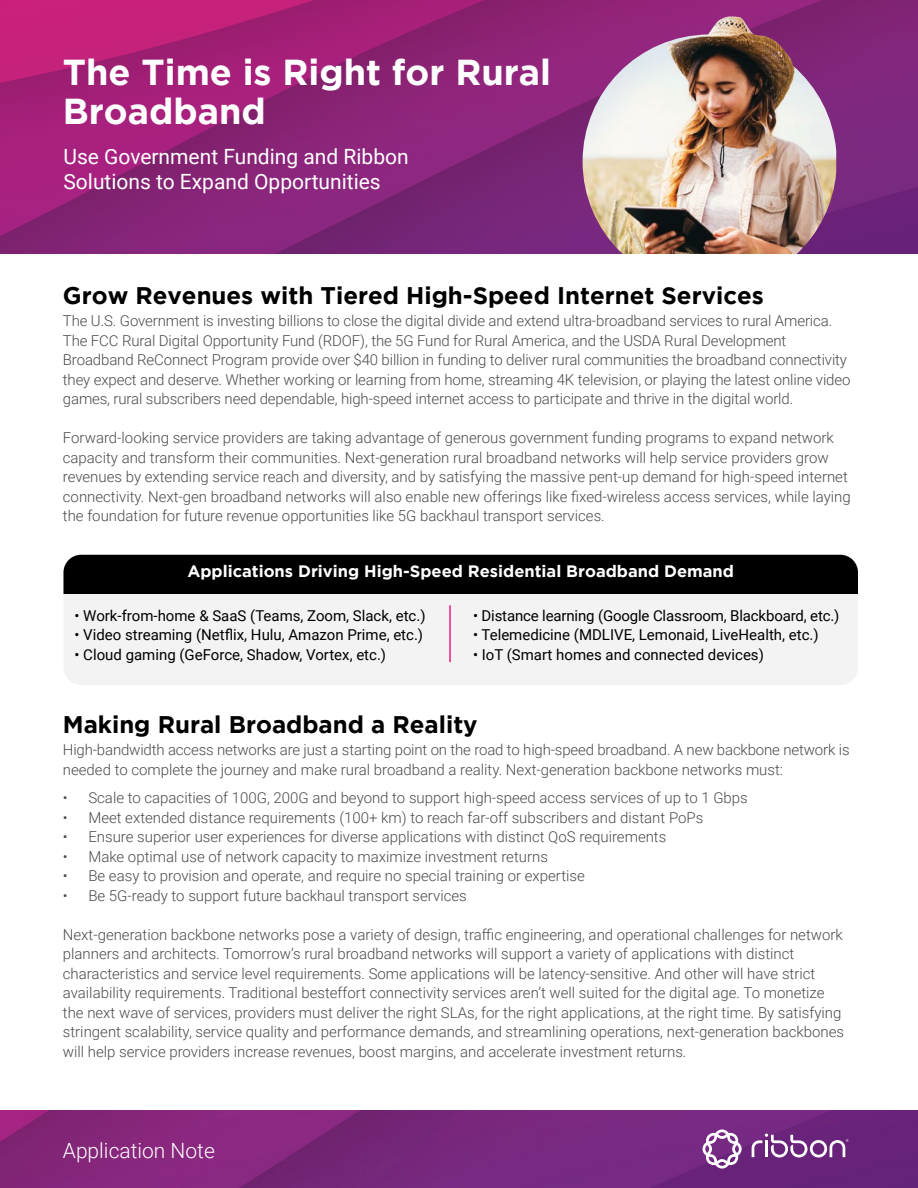
<style>
.page{position:relative;width:918px;height:1188px;background:#fff}
.page>*{position:absolute;margin:0;border:0;box-sizing:border-box;transform-origin:0 0}
.t1{font:700 36px/39px "Gotham";color:#fff}
.t2{font:700 24px "Gotham";color:#000}
.t3{font:21px/25.2px "Roboto";color:#fff}
.t4{font:300 21px "Roboto";color:#fff}
.t5{font:700 16.5px "Gotham";color:#fff}
.t6{font:300 15px/19.5px "Roboto";color:#4a4a4d}
.t7{font:15px "Roboto";color:#000}
</style>
<div class="page">
<svg style="left:0;top:0;width:918px;height:254px;background:#902378"></svg>
<div style="left:63px;top:554px;width:795px;height:131px;background:#f3f3f4;border-radius:18px"></div>
<img style="left:0;top:1110px;width:918px;height:78px">
<svg style="left:703px;top:1129px;width:39px;height:40px"></svg>
<svg style="left:752px;top:1134px;width:97px;height:24px"></svg>
<img style="left:583px;top:16px;width:253px;height:238px">
<hr style="left:449px;top:605px;width:2px;height:57px;background:#ed1e7f">
<div style="left:63px;top:555px;width:795px;height:39px;background:#000"></div>
<h1 class="t1" style="left:63px;top:52px;width:490px">The Time is Right for Rural<br>Broadband</h1>
<h3 class="t3" style="left:63px;top:143px;width:347px">Use Government Funding and Ribbon<br>Solutions to Expand Opportunities</h3>
<h2 class="t2" style="left:63px;top:281px;width:702px">Grow Revenues with Tiered High-Speed Internet Services</h2>
<p class="t6" style="left:63px;top:310px;width:789px">The U.S. Government is investing billions to close the digital divide and extend ultra-broadband services to rural America.<br>The FCC Rural Digital Opportunity Fund (RDOF), the 5G Fund for Rural America, and the USDA Rural Development Broadband ReConnect Program provide over $40 billion in funding to deliver rural communities the broadband connectivity they expect and deserve. Whether working or learning from home, streaming 4K television, or playing the latest online video games, rural subscribers need dependable, high-speed internet access to participate and thrive in the digital world.</p>
<p class="t6" style="left:63px;top:427px;width:789px">Forward-looking service providers are taking advantage of generous government funding programs to expand network capacity and transform their communities. Next-generation rural broadband networks will help service providers grow revenues by extending service reach and diversity, and by satisfying the massive pent-up demand for high-speed internet connectivity. Next-gen broadband networks will also enable new offerings like fixed-wireless access services, while laying the foundation for future revenue opportunities like 5G backhaul transport services.</p>
<p class="t5" style="left:187px;top:562px;width:548px">Applications Driving High-Speed Residential Broadband Demand</p>
<p class="t7" style="left:75px;top:605px;width:353px">• Work-from-home &amp; SaaS (Teams, Zoom, Slack, etc.)</p>
<p class="t7" style="left:75px;top:625px;width:350px">• Video streaming (Netflix, Hulu, Amazon Prime, etc.)</p>
<p class="t7" style="left:75px;top:644px;width:313px">• Cloud gaming (GeForce, Shadow, Vortex, etc.)</p>
<p class="t7" style="left:473px;top:605px;width:368px">• Distance learning (Google Classroom, Blackboard, etc.)</p>
<p class="t7" style="left:473px;top:625px;width:347px">• Telemedicine (MDLIVE, Lemonaid, LiveHealth, etc.)</p>
<p class="t7" style="left:473px;top:644px;width:292px">• IoT (Smart homes and connected devices)</p>
<h2 class="t2" style="left:63px;top:711px;width:416px">Making Rural Broadband a Reality</h2>
<p class="t6" style="left:63px;top:740px;width:788px">High-bandwidth access networks are just a starting point on the road to high-speed broadband. A new backbone network is needed to complete the journey and make rural broadband a reality. Next-generation backbone networks must:</p>
<p class="t6" style="left:63px;top:788px;width:686px">• Scale to capacities of 100G, 200G and beyond to support high-speed access services of up to 1 Gbps</p>
<p class="t6" style="left:63px;top:807px;width:642px">• Meet extended distance requirements (100+ km) to reach far-off subscribers and distant PoPs</p>
<p class="t6" style="left:63px;top:827px;width:605px">• Ensure superior user experiences for diverse applications with distinct QoS requirements</p>
<p class="t6" style="left:63px;top:846px;width:487px">• Make optimal use of network capacity to maximize investment returns</p>
<p class="t6" style="left:63px;top:866px;width:524px">• Be easy to provision and operate, and require no special training or expertise</p>
<p class="t6" style="left:63px;top:885px;width:405px">• Be 5G-ready to support future backhaul transport services</p>
<p class="t6" style="left:63px;top:924px;width:783px">Next-generation backbone networks pose a variety of design, traffic engineering, and operational challenges for network planners and architects. Tomorrow’s rural broadband networks will support a variety of applications with distinct characteristics and service level requirements. Some applications will be latency-sensitive. And other will have strict availability requirements. Traditional besteffort connectivity services aren’t well suited for the digital age. To monetize the next wave of services, providers must deliver the right SLAs, for the right applications, at the right time. By satisfying stringent scalability, service quality and performance demands, and streamlining operations, next-generation backbones will help service providers increase revenues, boost margins, and accelerate investment returns.</p>
<h3 class="t4" style="left:63px;top:1136px;width:153px">Application Note</h3>
</div>
